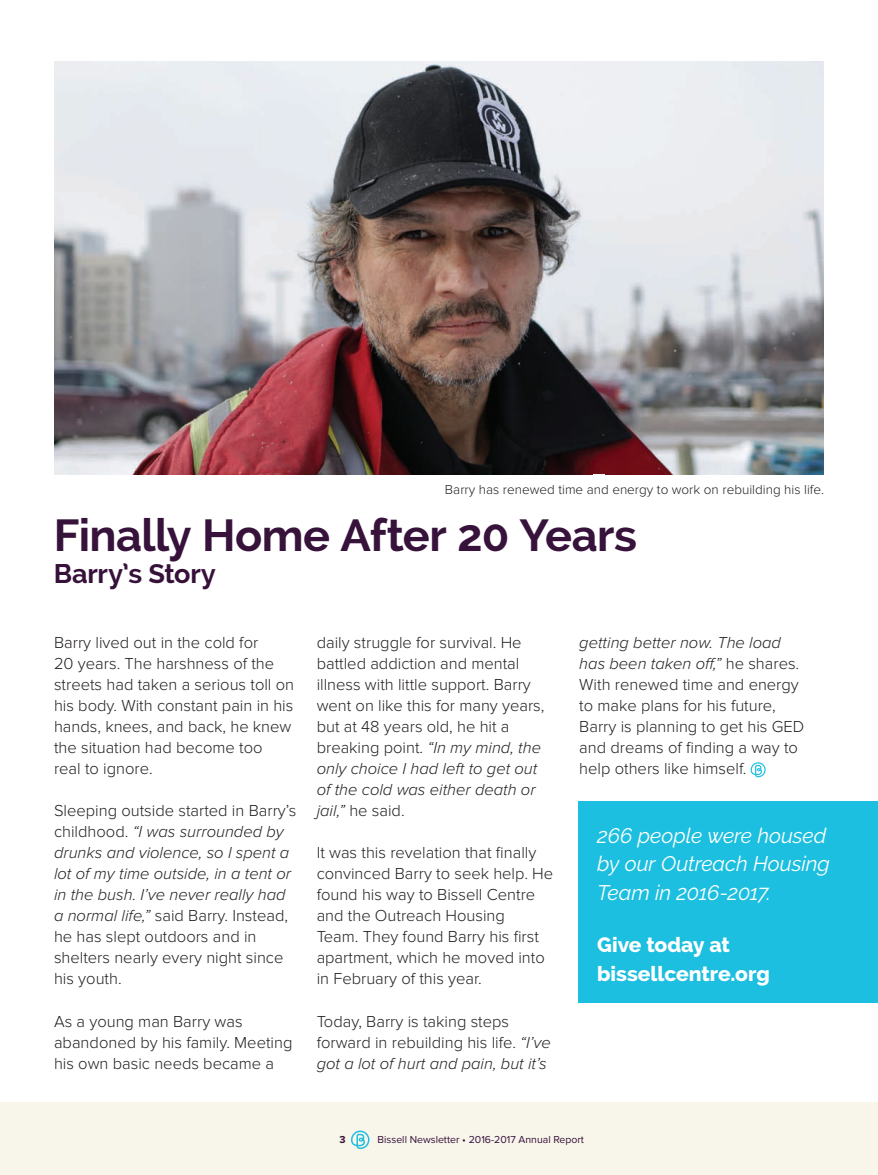
<style>
.page{position:relative;width:878px;height:1175px;background:#fff}
.page>*{position:absolute;margin:0;border:0;box-sizing:border-box;transform-origin:0 0}
.Header_1__Purple{font:700 45px "Raleway";letter-spacing:-.015em;color:#37123b}
.Header_1__Purple-2{font:700 27px "Raleway";letter-spacing:-.01em;color:#361139}
.Pull_Quote{font:italic 21px/28.5px "Raleway";letter-spacing:-.005em;color:#fff}
.Pull_Quote-2{font:800 21px "Raleway";letter-spacing:-.005em;color:#fff}
.t1{font:300 16.5px/21px "Proxima Nova";color:#231f20}
.t2{font:300 13.5px "Proxima Nova";color:#231f20}
.t3{font:10.5px "Proxima Nova";color:#361139}
.t4{font:700 10.5px "Proxima Nova";color:#361139}
.s1{font-style:italic}
</style>
<div class="page">
<div style="left:0;top:1102px;width:878px;height:72px;background:#f8f5eb"></div>
<svg style="left:351px;top:1130px;width:18px;height:19px"></svg>
<div style="left:578px;top:801px;width:300px;height:201px;background:#1cbfdf"></div>
<img style="left:54px;top:62px;width:770px;height:412px">
<svg style="left:750px;top:762px;width:15px;height:15px"></svg>
<p class="t2" style="left:445px;top:483px;width:380px">Barry has renewed time and energy to work on rebuilding his life.</p>
<p class="Header_1__Purple" style="left:54px;top:509px;width:584px">Finally Home After 20 Years</p>
<p class="Header_1__Purple-2" style="left:54px;top:558px;width:163px">Barry’s Story</p>
<p class="t1" style="left:54px;top:633px;width:241px">Barry lived out in the cold for<br>20 years. The harshness of the streets had taken a serious toll on his body. With constant pain in his hands, knees, and back, he knew the situation had become too<br>real to ignore.</p>
<p class="t1" style="left:54px;top:801px;width:244px">Sleeping outside started in Barry’s childhood. <span class="s1">“I was surrounded by drunks and violence, so I spent a lot of my time outside, in a tent or in the bush. I’ve never really had a normal life,”</span> said Barry. Instead, he has slept outdoors and in shelters nearly every night since his youth.</p>
<p class="t1" style="left:54px;top:1011px;width:240px">As a young man Barry was abandoned by his family. Meeting his own basic needs became a</p>
<p class="t1" style="left:316px;top:633px;width:229px">daily struggle for survival. He battled addiction and mental illness with little support. Barry went on like this for many years, but at 48 years old, he hit a breaking point. <span class="s1">“In my mind, the only choice I had left to get out of the cold was either death or jail,”</span> he said.</p>
<p class="t1" style="left:316px;top:843px;width:238px">It was this revelation that finally convinced Barry to seek help. He found his way to Bissell Centre and the Outreach Housing<br>Team. They found Barry his first apartment, which he moved into in February of this year.</p>
<p class="t1" style="left:316px;top:1011px;width:235px">Today, Barry is taking steps forward in rebuilding his life. <span class="s1">“I’ve got a lot of hurt and pain, but it’s</span></p>
<p class="t1" style="left:579px;top:633px;width:226px"><span class="s1">getting better now. The load has been taken off,”</span> he shares.<br>With renewed time and energy to make plans for his future,<br>Barry is planning to get his GED and dreams of finding a way to help others like himself.</p>
<p class="Pull_Quote" style="left:597px;top:821px;width:234px">266 people were housed by our Outreach Housing<br>Team in 2016-2017.</p>
<p class="Pull_Quote-2" style="left:597px;top:933px;width:134px">Give today at</p>
<p class="Pull_Quote-2" style="left:597px;top:961px;width:174px">bissellcentre.org</p>
<p class="t4" style="left:339px;top:1134px;width:8px">3</p>
<p class="t3" style="left:377px;top:1134px;width:208px">Bissell Newsletter • 2016-2017 Annual Report</p>
</div>
